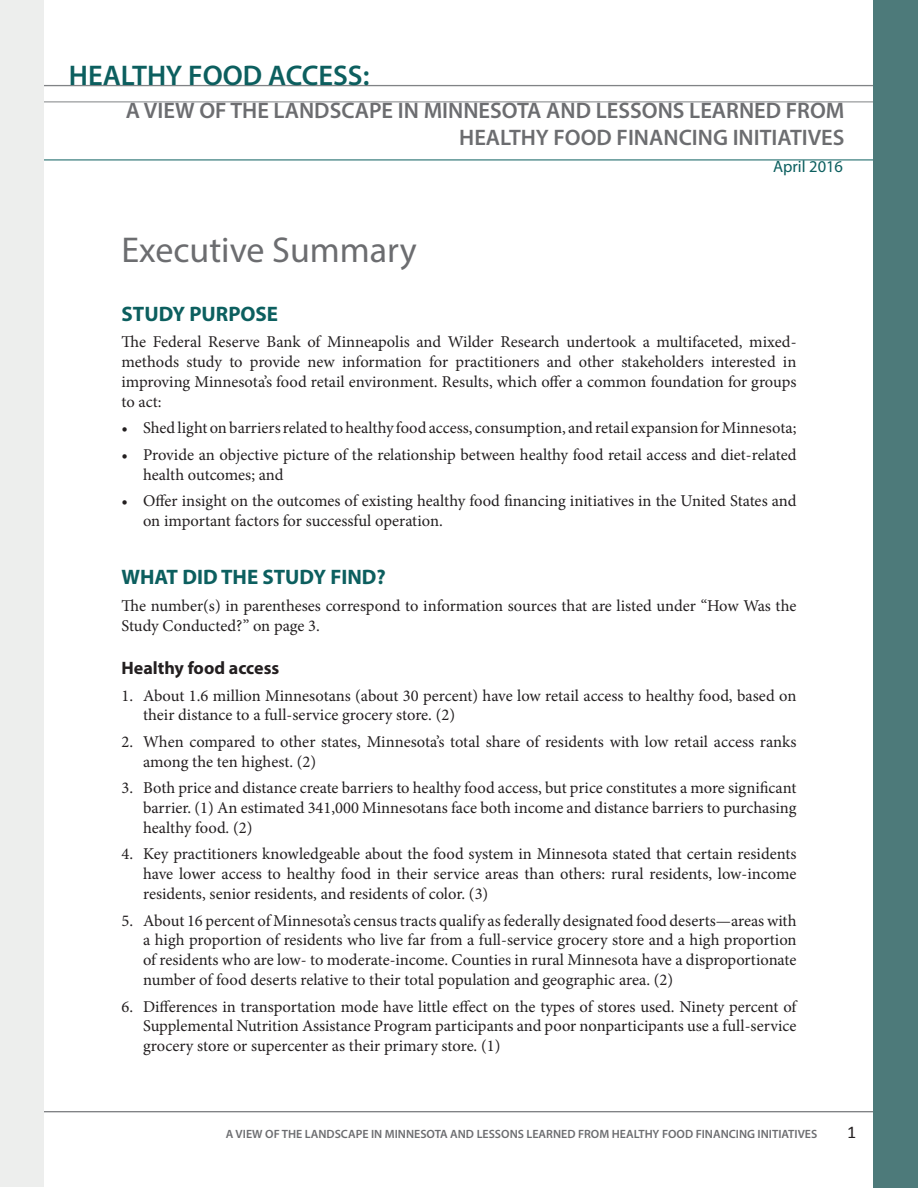
<style>
.page{position:relative;width:918px;height:1188px;background:#fff}
.page>*{position:absolute;margin:0;border:0;box-sizing:border-box;transform-origin:0 0}
.Header_1{font:36px "Myriad Pro";color:#6c6d70}
.t1{font:600 28.5px "Myriad Pro";color:#0c5f5f}
.t2{font:600 22.5px/27px "Myriad Pro";color:#6c6d70;text-align:right}
.Header_2{font:700 21px "Myriad Pro";color:#0c5f5f}
.Header_3{font:700 18px "Myriad Pro";color:#231f20}
.t3{font:18px "Calibri";color:#231f20}
.Report_Body_Text{font:16.5px/19.8px "Minion Pro";color:#231f20;text-align:justify}
.Quote_Sources{font:16.5px "Myriad Pro";color:#0c5f5f}
.t4{font:600 12px "Myriad Pro";color:#6c6d70}
</style>
<div class="page">
<hr style="left:44px;top:85px;width:830px;height:1px;background:#808285">
<hr style="left:44px;top:1111px;width:830px;height:1px;background:#808285">
<hr style="left:44px;top:1112px;width:830px;height:1px;background:#808285">
<hr style="left:43px;top:102px;width:831px;height:1px;background:#808285">
<hr style="left:43px;top:160px;width:832px;height:1px;background:#0c5f5f">
<div style="left:1px;top:0;width:43px;height:1186px;background:#edeeed"></div>
<div style="left:874px;top:0;width:44px;height:1188px;background:#4d7a7a"></div>
<p class="t1" style="left:69px;top:57px;width:302px">HEALTHY FOOD ACCESS:</p>
<p class="t2" style="left:126px;top:96px;width:720px">A VIEW OF THE LANDSCAPE IN MINNESOTA AND LESSONS LEARNED FROM<br>HEALTHY FOOD FINANCING INITIATIVES</p>
<p class="Quote_Sources" style="left:773px;top:157px;width:72px">April 2016</p>
<p class="Header_1" style="left:122px;top:228px;width:297px">Executive Summary</p>
<p class="Header_2" style="left:122px;top:300px;width:158px">STUDY PURPOSE</p>
<p class="Report_Body_Text" style="left:122px;top:332px;width:677px">The Federal Reserve Bank of Minneapolis and Wilder Research undertook a multifaceted, mixed&shy;methods study to provide new information for practitioners and other stakeholders interested in improving Minnesota’s food retail environment. Results, which offer a common foundation for groups to act:</p>
<p class="Report_Body_Text" style="left:122px;top:418px;width:677px">• Shed light on barriers related to healthy food access, consumption, and retail expansion for Minnesota;</p>
<p class="Report_Body_Text" style="left:143px;top:445px;width:655px;text-indent:-22px">• Provide an objective picture of the relationship between healthy food retail access and diet-related health outcomes; and</p>
<p class="Report_Body_Text" style="left:143px;top:491px;width:655px;text-indent:-22px">• Offer insight on the outcomes of existing healthy food financing initiatives in the United States and on important factors for successful operation.</p>
<p class="Header_2" style="left:122px;top:564px;width:266px">WHAT DID THE STUDY FIND?</p>
<p class="Report_Body_Text" style="left:122px;top:596px;width:677px">The number(s) in parentheses correspond to information sources that are listed under “How Was the<br>Study Conducted?” on page 3.</p>
<p class="Header_3" style="left:122px;top:656px;width:159px">Healthy food access</p>
<p class="Report_Body_Text" style="left:143px;top:686px;width:655px;text-indent:-22px">1. About 1.6 million Minnesotans (about 30 percent) have low retail access to healthy food, based on their distance to a full-service grocery store. (2)</p>
<p class="Report_Body_Text" style="left:143px;top:732px;width:655px;text-indent:-22px">2. When compared to other states, Minnesota’s total share of residents with low retail access ranks among the ten highest. (2)</p>
<p class="Report_Body_Text" style="left:143px;top:778px;width:655px;text-indent:-22px">3. Both price and distance create barriers to healthy food access, but price constitutes a more significant barrier. (1) An estimated 341,000 Minnesotans face both income and distance barriers to purchasing healthy food. (2)</p>
<p class="Report_Body_Text" style="left:143px;top:844px;width:655px;text-indent:-22px">4. Key practitioners knowledgeable about the food system in Minnesota stated that certain residents have lower access to healthy food in their service areas than others: rural residents, low-income residents, senior residents, and residents of color. (3)</p>
<p class="Report_Body_Text" style="left:143px;top:911px;width:655px;text-indent:-22px">5. About 16 percent of Minnesota’s census tracts qualify as federally designated food deserts—areas with a high proportion of residents who live far from a full-service grocery store and a high proportion of residents who are low- to moderate-income. Counties in rural Minnesota have a disproportionate number of food deserts relative to their total population and geographic area. (2)</p>
<p class="Report_Body_Text" style="left:143px;top:996px;width:655px;text-indent:-22px">6. Differences in transportation mode have little effect on the types of stores used. Ninety percent of Supplemental Nutrition Assistance Program participants and poor nonparticipants use a full-service grocery store or supercenter as their primary store. (1)</p>
<p class="t4" style="left:226px;top:1126px;width:593px">A VIEW OF THE LANDSCAPE IN MINNESOTA AND LESSONS LEARNED FROM HEALTHY FOOD FINANCING INITIATIVES</p>
<p class="t3" style="left:847px;top:1121px;width:11px">1</p>
</div>
